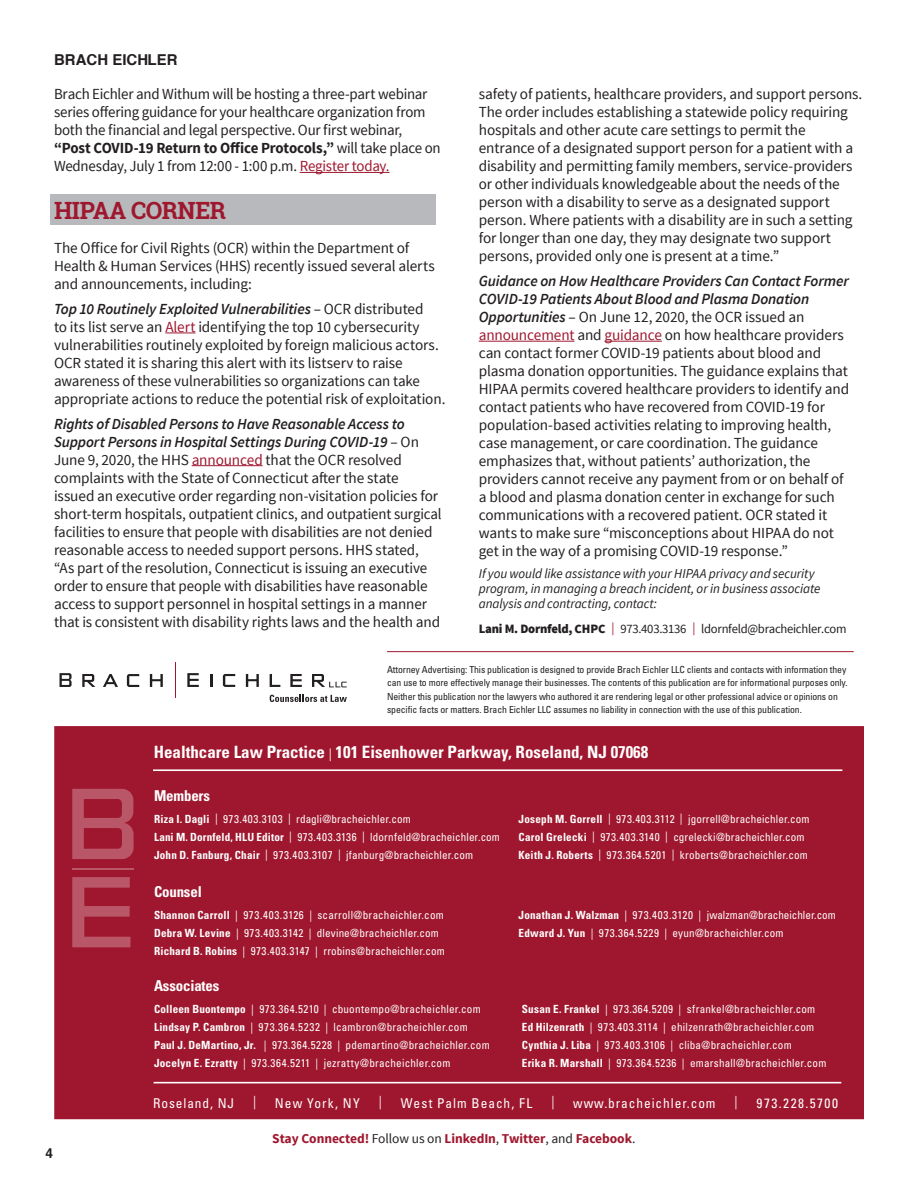
<style>
.page{position:relative;width:918px;height:1188px;background:#fff}
.page>*{position:absolute;margin:0;border:0;box-sizing:border-box;transform-origin:0 0}
.Back_Page_Contacts{font:700 23.7px "Roboto Slab";letter-spacing:-.02em;color:#9f172e}
.t1{font:700 condensed 16.95px "Univers LT Std";color:#fff}
.FOR_MORE_INFORMATI{font:15.3px/18px "Source Sans Pro";letter-spacing:-.01em;color:#231f20}
.Back_Page_Listing_He{font:700 condensed 15px "Univers LT Std";letter-spacing:-.01em;color:#fff}
.t2{font:700 15px "Swansea";color:#231f20}
.FOR_MORE_INFORMATI-2{font:italic 13.5px/15px "Source Sans Pro";letter-spacing:-.005em;color:#231f20}
.t3{font:condensed 13.5px "Univers LT Std";letter-spacing:.07em;color:#fff}
.t4{font:700 13.5px "Source Sans Pro";letter-spacing:-.005em;color:#9f172e}
.t5{font:condensed 13.5px "Univers LT Std";letter-spacing:.115em;color:#fff}
.t6{font:condensed 13.5px "Univers LT Std";letter-spacing:.07em;color:#fff;scale:.93 1}
.Page_Numbers_9_13_65{font:700 13.5px "Swansea";color:#231f20}
.FOR_MORE_INFORMATI-3{font:12.75px "Source Sans Pro";letter-spacing:-.02em;color:#231f20}
.Back_Page_Contacts-2{font:condensed 11.25px/18px "Univers LT Std";letter-spacing:.02em;color:#fff}
.Back_Page_Paragraph{font:condensed 9.75px/13.5px "Univers LT Std";letter-spacing:-.01em;color:#231f20}
.s1{font-weight:700}
.s2{color:#9f172e}
.s3{font-weight:600;font-style:italic}
.s4{font-weight:900}
.s5{font-weight:400;font-size:12.75px}
.s6{font-weight:400;color:#231f20}
</style>
<div class="page">
<div style="left:50px;top:194px;width:385px;height:30px;background:#b8b9bc"></div>
<div style="left:54px;top:726px;width:810px;height:393px;background:#9f172e;border:2px solid #9f172e"></div>
<svg style="left:60px;top:673px;width:12px;height:14px"></svg>
<svg style="left:82px;top:674px;width:13px;height:13px"></svg>
<svg style="left:103px;top:674px;width:15px;height:13px"></svg>
<svg style="left:150px;top:674px;width:13px;height:13px"></svg>
<svg style="left:210px;top:674px;width:2px;height:13px"></svg>
<svg style="left:246px;top:674px;width:13px;height:13px"></svg>
<svg style="left:270px;top:674px;width:10px;height:13px"></svg>
<svg style="left:290px;top:674px;width:12px;height:13px"></svg>
<svg style="left:127px;top:674px;width:12px;height:13px"></svg>
<svg style="left:223px;top:674px;width:12px;height:13px"></svg>
<svg style="left:187px;top:673px;width:12px;height:14px"></svg>
<hr style="left:175px;top:662px;width:1px;height:36px;background:#9f172e">
<svg style="left:312px;top:674px;width:35px;height:13px"></svg>
<svg style="left:270px;top:695px;width:77px;height:7px"></svg>
<hr style="left:387px;top:651px;width:467px;height:1px;background:#9f172e">
<hr style="left:154px;top:1082px;width:687px;height:1px;background:#fff">
<hr style="left:153px;top:769px;width:689px;height:2px;background:#fff">
<svg style="left:72px;top:877px;width:58px;height:70px"></svg>
<svg style="left:72px;top:789px;width:62px;height:70px"></svg>
<hr style="left:72px;top:868px;width:62px;height:1px;background:#fff">
<hr style="left:479px;top:341px;width:95px;height:1px;background:#9f172e">
<hr style="left:605px;top:341px;width:57px;height:1px;background:#9f172e">
<hr style="left:300px;top:172px;width:90px;height:1px;background:#9f172e">
<hr style="left:165px;top:333px;width:30px;height:1px;background:#9f172e">
<hr style="left:192px;top:465px;width:71px;height:1px;background:#9f172e">
<p class="t2" style="left:54px;top:51px;width:125px">BRACH EICHLER</p>
<p class="FOR_MORE_INFORMATI" style="left:54px;top:85px;width:388px">Brach Eichler and Withum will be hosting a three-part webinar series offering guidance for your healthcare organization from both the financial and legal perspective. Our first webinar, <span class="s1">“Post COVID-19 Return to Office Protocols,”</span> will take place on Wednesday, July 1 from 12:00 - 1:00 p.m. <span class="s2">Register today.</span></p>
<p class="Back_Page_Contacts" style="left:54px;top:194px;width:174px">HIPAA CORNER</p>
<p class="FOR_MORE_INFORMATI" style="left:54px;top:239px;width:382px">The Office for Civil Rights (OCR) within the Department of<br>Health &amp; Human Services (HHS) recently issued several alerts and announcements, including:</p>
<p class="FOR_MORE_INFORMATI" style="left:54px;top:300px;width:393px"><span class="s3">Top 10 Routinely Exploited Vulnerabilities</span> – OCR distributed<br>to its list serve an <span class="s2">Alert</span> identifying the top 10 cybersecurity vulnerabilities routinely exploited by foreign malicious actors.<br>OCR stated it is sharing this alert with its listserv to raise awareness of these vulnerabilities so organizations can take appropriate actions to reduce the potential risk of exploitation.</p>
<p class="FOR_MORE_INFORMATI" style="left:54px;top:415px;width:389px"><span class="s3">Rights of Disabled Persons to Have Reasonable Access to Support Persons in Hospital Settings During COVID-19</span> – On June 9, 2020, the HHS <span class="s2">announced</span> that the OCR resolved complaints with the State of Connecticut after the state issued an executive order regarding non-visitation policies for short-term hospitals, outpatient clinics, and outpatient surgical facilities to ensure that people with disabilities are not denied reasonable access to needed support persons. HHS stated, “As part of the resolution, Connecticut is issuing an executive order to ensure that people with disabilities have reasonable access to support personnel in hospital settings in a manner that is consistent with disability rights laws and the health and</p>
<p class="FOR_MORE_INFORMATI" style="left:479px;top:85px;width:385px">safety of patients, healthcare providers, and support persons.<br>The order includes establishing a statewide policy requiring hospitals and other acute care settings to permit the entrance of a designated support person for a patient with a disability and permitting family members, service-providers or other individuals knowledgeable about the needs of the person with a disability to serve as a designated support person. Where patients with a disability are in such a setting for longer than one day, they may designate two support persons, provided only one is present at a time.”</p>
<p class="FOR_MORE_INFORMATI" style="left:479px;top:272px;width:372px"><span class="s3">Guidance on How Healthcare Providers Can Contact Former COVID-19 Patients About Blood and Plasma Donation Opportunities</span> – On June 12, 2020, the OCR issued an <span class="s2">announcement</span> and <span class="s2">guidance</span> on how healthcare providers can contact former COVID-19 patients about blood and plasma donation opportunities. The guidance explains that HIPAA permits covered healthcare providers to identify and contact patients who have recovered from COVID-19 for population-based activities relating to improving health, case management, or care coordination. The guidance emphasizes that, without patients’ authorization, the providers cannot receive any payment from or on behalf of a blood and plasma donation center in exchange for such communications with a recovered patient. OCR stated it wants to make sure “misconceptions about HIPAA do not get in the way of a promising COVID-19 response.”</p>
<p class="FOR_MORE_INFORMATI-2" style="left:479px;top:566px;width:343px">If you would like assistance with your HIPAA privacy and security program, in managing a breach incident, or in business associate analysis and contracting, contact:</p>
<p class="FOR_MORE_INFORMATI-3" style="left:479px;top:620px;width:369px"><span class="s4">Lani M. Dornfeld, CHPC</span> <span class="s2">|</span> 973.403.3136 <span class="s2">|</span> ldornfeld@bracheichler.com</p>
<p class="Back_Page_Paragraph" style="left:387px;top:663px;width:462px">Attorney Advertising: This publication is designed to provide Brach Eichler LLC clients and contacts with information they can use to more effectively manage their businesses. The contents of this publication are for informational purposes only.<br>Neither this publication nor the lawyers who authored it are rendering legal or other professional advice or opinions on specific facts or matters. Brach Eichler LLC assumes no liability in connection with the use of this publication.</p>
<p class="t1" style="left:154px;top:742px;width:496px">Healthcare Law Practice <span class="s5">|</span> 101 Eisenhower Parkway, Roseland, NJ 07068</p>
<p class="Back_Page_Listing_He" style="left:154px;top:786px;width:58px">Members</p>
<p class="Back_Page_Contacts-2" style="left:154px;top:810px;width:348px"><span class="s1">Riza I. Dagli</span> | 973.403.3103 | rdagli@bracheichler.com<br><span class="s1">Lani M. Dornfeld, HLU Editor</span> | 973.403.3136 | ldornfeld@bracheichler.com<br><span class="s1">John D. Fanburg, Chair</span> | 973.403.3107 | jfanburg@bracheichler.com</p>
<p class="Back_Page_Contacts-2" style="left:519px;top:810px;width:292px"><span class="s1">Joseph M. Gorrell</span> | 973.403.3112 | jgorrell@bracheichler.com<br><span class="s1">Carol Grelecki</span> | 973.403.3140 | cgrelecki@bracheichler.com<br><span class="s1">Keith J. Roberts</span> | 973.364.5201 | kroberts@bracheichler.com</p>
<p class="Back_Page_Listing_He" style="left:154px;top:882px;width:49px">Counsel</p>
<p class="Back_Page_Contacts-2" style="left:154px;top:906px;width:292px"><span class="s1">Shannon Carroll</span> | 973.403.3126 | scarroll@bracheichler.com<br><span class="s1">Debra W. Levine</span> | 973.403.3142 | dlevine@bracheichler.com<br><span class="s1">Richard B. Robins</span> | 973.403.3147 | rrobins@bracheichler.com</p>
<p class="Back_Page_Contacts-2" style="left:519px;top:906px;width:319px"><span class="s1">Jonathan J. Walzman</span> | 973.403.3120 | jwalzman@bracheichler.com<br><span class="s1">Edward J. Yun</span> | 973.364.5229 | eyun@bracheichler.com</p>
<p class="Back_Page_Listing_He" style="left:154px;top:976px;width:67px">Associates</p>
<p class="Back_Page_Contacts-2" style="left:154px;top:1000px;width:328px"><span class="s1">Colleen Buontempo</span> | 973.364.5210 | cbuontempo@bracheichler.com<br><span class="s1">Lindsay P. Cambron</span> | 973.364.5232 | lcambron@bracheichler.com</p>
<p class="Back_Page_Contacts-2" style="left:154px;top:1036px;width:337px"><span class="s1">Paul J. DeMartino, Jr.</span> | 973.364.5228 | pdemartino@bracheichler.com<br><span class="s1">Jocelyn E. Ezratty</span> | 973.364.5211 | jezratty@bracheichler.com</p>
<p class="Back_Page_Contacts-2" style="left:522px;top:1000px;width:295px"><span class="s1">Susan E. Frankel</span> | 973.364.5209 | sfrankel@bracheichler.com<br><span class="s1">Ed Hilzenrath</span> | 973.403.3114 | ehilzenrath@bracheichler.com</p>
<p class="Back_Page_Contacts-2" style="left:522px;top:1036px;width:272px"><span class="s1">Cynthia J. Liba</span> | 973.403.3106 | cliba@bracheichler.com</p>
<p class="Back_Page_Contacts-2" style="left:522px;top:1054px;width:306px"><span class="s1">Erika R. Marshall</span> | 973.364.5236 | emarshall@bracheichler.com</p>
<p class="t3" style="left:153px;top:1094px;width:82px">Roseland, NJ</p>
<p class="t6" style="left:253px;top:1093px;width:5px">|</p>
<p class="t3" style="left:275px;top:1094px;width:86px">New York, NY</p>
<p class="t6" style="left:379px;top:1093px;width:5px">|</p>
<p class="t3" style="left:401px;top:1094px;width:133px">West Palm Beach, FL</p>
<p class="t6" style="left:551px;top:1093px;width:5px">|</p>
<p class="t3" style="left:573px;top:1094px;width:144px">www.bracheichler.com</p>
<p class="t6" style="left:735px;top:1093px;width:5px">|</p>
<p class="t5" style="left:757px;top:1094px;width:83px">973.228.5700</p>
<p class="Page_Numbers_9_13_65" style="left:45px;top:1145px;width:9px">4</p>
<p class="t4" style="left:272px;top:1129px;width:365px">Stay Connected! <span class="s6">Follow us on</span> LinkedIn<span class="s6">,</span> Twitter<span class="s6">, and</span> Facebook<span class="s6">.</span></p>
</div>
